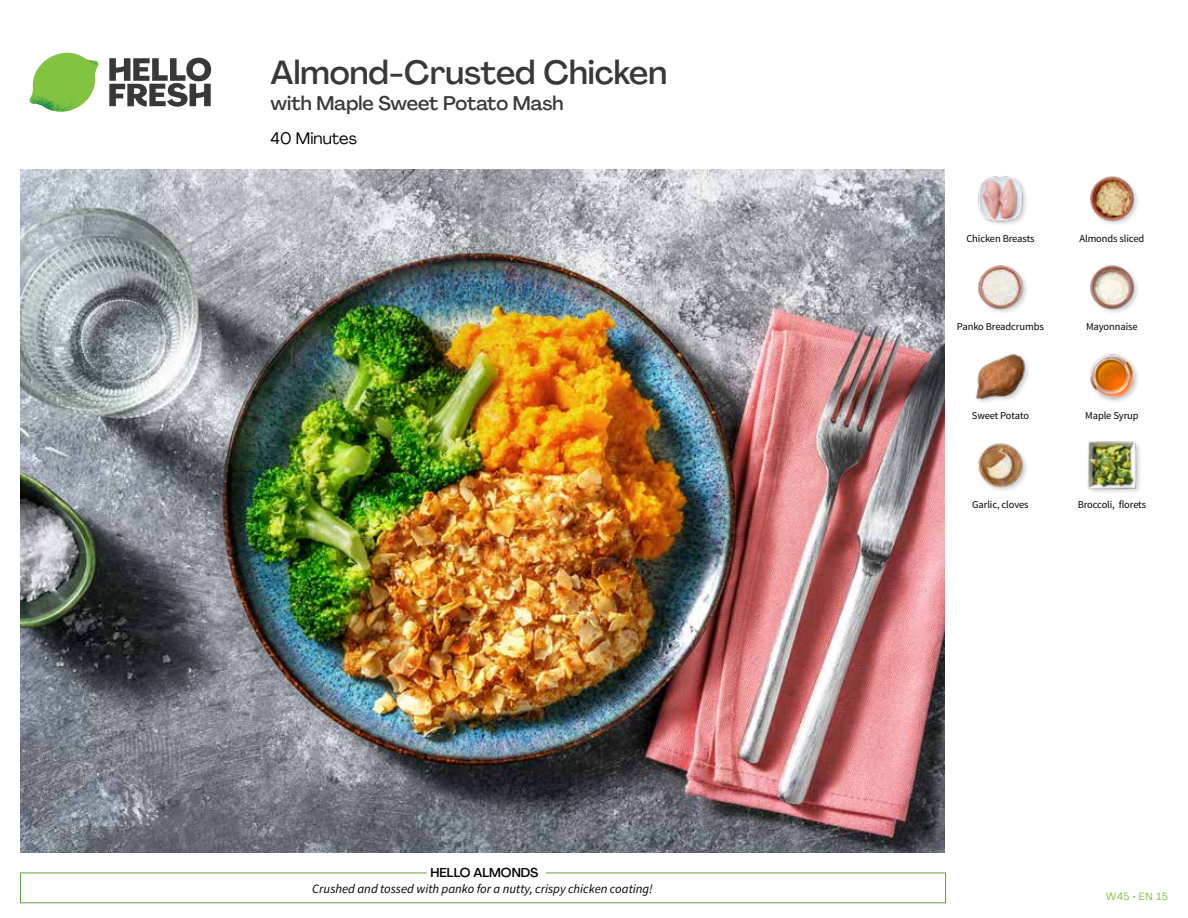
<style>
.page{position:relative;width:1188px;height:918px;background:#fff}
.page>*{position:absolute;margin:0;border:0;box-sizing:border-box;transform-origin:0 0}
.t1{font:500 33px "Agrandir";letter-spacing:-.005em;color:#383839}
.t2{font:500 19.5px "Agrandir";color:#383839}
.t3{font:16.5px "Agrandir";color:#000}
.t4{font:italic 12.75px "Source Sans Pro";color:#000}
.t5{font:500 12.75px "Agrandir";color:#000}
.t6{font:10.5px "Source Sans Pro";letter-spacing:-.01em;color:#000}
.t7{font:10.5px "Agrandir";letter-spacing:.05em;color:#82c341}
</style>
<div class="page">
<svg style="left:109px;top:57px;width:102px;height:50px"></svg>
<svg style="left:34px;top:53px;width:62px;height:40px"></svg>
<img style="left:67px;top:53px;width:32px;height:26px">
<img style="left:33px;top:75px;width:59px;height:11px">
<img style="left:29px;top:79px;width:61px;height:33px">
<img style="left:65px;top:86px;width:27px;height:25px">
<div style="left:20px;top:873px;width:926px;height:30px;border:1px solid #609f43"></div>
<div style="left:427px;top:865px;width:119px;height:15px;background:#fff"></div>
<img style="left:21px;top:170px;width:924px;height:682px">
<div style="left:1087px;top:440px;width:56px;height:55px;background:#000;opacity:.2"></div>
<img style="left:1087px;top:440px;width:50px;height:50px">
<img style="left:978px;top:443px;width:49px;height:48px">
<img style="left:1090px;top:354px;width:48px;height:48px">
<img style="left:975px;top:354px;width:54px;height:48px">
<img style="left:1090px;top:265px;width:48px;height:48px">
<img style="left:977px;top:265px;width:50px;height:47px">
<img style="left:1090px;top:176px;width:48px;height:48px">
<img style="left:978px;top:176px;width:48px;height:49px">
<h1 class="t1" style="left:271px;top:52px;width:398px">Almond-Crusted Chicken</h1>
<h2 class="t2" style="left:271px;top:91px;width:294px">with Maple Sweet Potato Mash</h2>
<h3 class="t3" style="left:271px;top:128px;width:88px">40 Minutes</h3>
<p class="t5" style="left:431px;top:864px;width:109px">HELLO ALMONDS</p>
<p class="t4" style="left:312px;top:881px;width:342px">Crushed and tossed with panko for a nutty, crispy chicken coating!</p>
<p class="t6" style="left:966px;top:232px;width:70px">Chicken Breasts</p>
<p class="t6" style="left:1080px;top:232px;width:66px">Almonds sliced</p>
<p class="t6" style="left:957px;top:320px;width:88px">Panko Breadcrumbs</p>
<p class="t6" style="left:1086px;top:320px;width:53px">Mayonnaise</p>
<p class="t6" style="left:972px;top:409px;width:59px">Sweet Potato</p>
<p class="t6" style="left:1085px;top:409px;width:55px">Maple Syrup</p>
<p class="t6" style="left:972px;top:498px;width:58px">Garlic, cloves</p>
<p class="t6" style="left:1078px;top:498px;width:70px">Broccoli, florets</p>
<p class="t7" style="left:1106px;top:890px;width:63px">W45 • EN 15</p>
</div>
